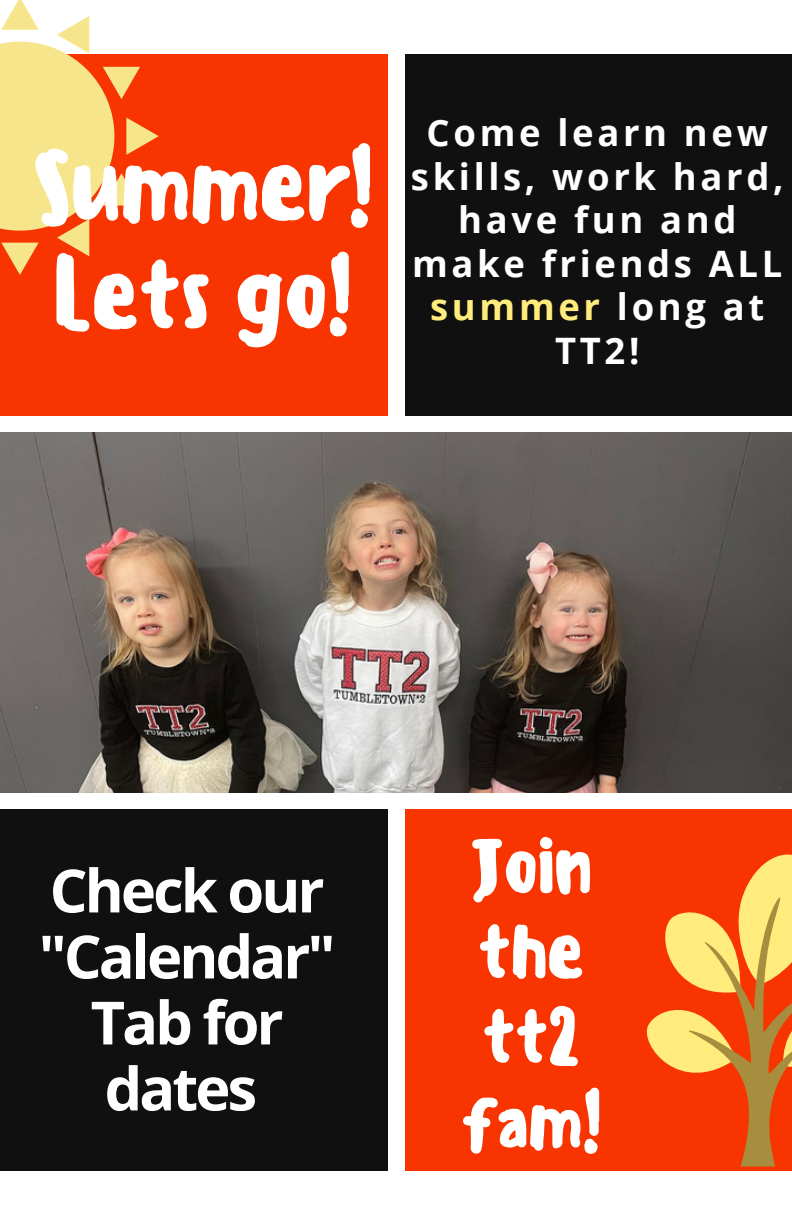
<style>
.page{position:relative;width:792px;height:1224px;background:#fff}
.page>*{position:absolute;margin:0;border:0;box-sizing:border-box;transform-origin:0 0}
.t1{font:500 97.2px/108.6px "Sensei";letter-spacing:-.05em;color:#fff}
.t2{font:500 75.8px/84.8px "Sensei";letter-spacing:-.05em;color:#fff}
.t3{font:700 59.6px/66px "Open Sans";letter-spacing:-.05em;color:#fff;text-align:center}
.t4{font:700 36.4px/43.6px "Open Sans";letter-spacing:.1em;color:#fff;text-align:center}
.s1{color:#ffec7c}
</style>
<div class="page">
<div style="left:0;top:54px;width:388px;height:362px;background:#f83400"></div>
<div style="left:405px;top:54px;width:387px;height:362px;background:#101010"></div>
<img style="left:0;top:432px;width:792px;height:360px">
<div style="left:0;top:809px;width:388px;height:361px;background:#101010"></div>
<div style="left:405px;top:809px;width:387px;height:361px;background:#f83400"></div>
<svg style="left:0;top:0;width:159px;height:275px"></svg>
<svg style="left:647px;top:855px;width:145px;height:312px"></svg>
<p class="t1" style="left:30px;top:131px;width:346px">Summer!<br>Lets go!</p>
<p class="t4" style="left:411px;top:110px;width:374px">Come learn new skills, work hard, have fun and make friends ALL <span class="s1">summer</span> long at<br>TT2!</p>
<p class="t3" style="left:39px;top:856px;width:299px">Check our "Calendar"<br>Tab for dates</p>
<p class="t2" style="left:459px;top:824px;width:145px">Join the tt2 fam!</p>
</div>
